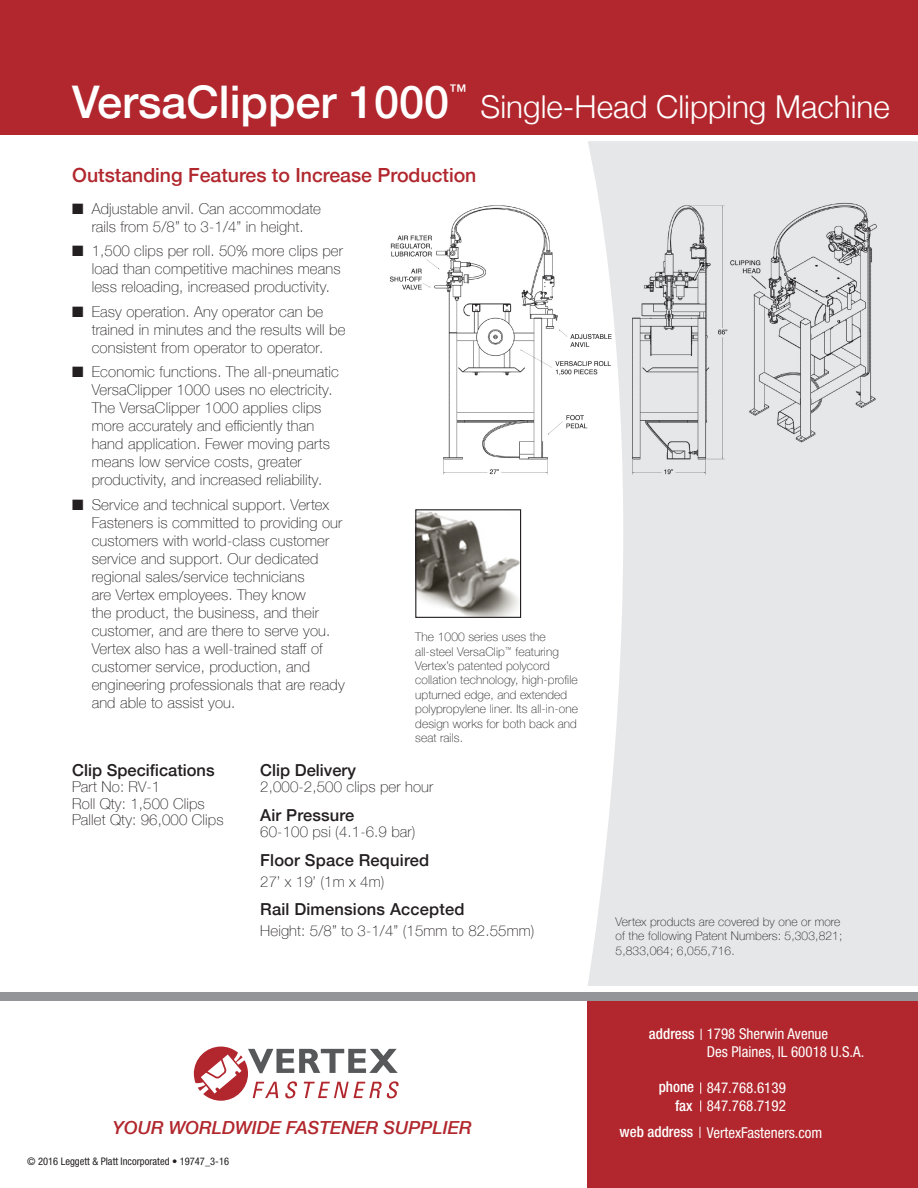
<style>
.page{position:relative;width:918px;height:1188px;background:#fff}
.page>*{position:absolute;margin:0;border:0;box-sizing:border-box;transform-origin:0 0}
.t1{font:500 45px "Helvetica Neue";color:#fff}
.t2{font:300 31.5px "Helvetica Neue";color:#fff}
.t3{font:500 19.5px "Helvetica Neue";color:#b1272d}
.t4{font:italic 500 18px "Helvetica Neue";color:#b1272d}
.t5{font:500 17.55px "Helvetica Neue";color:#fff}
.t6{font:500 16.5px "Helvetica Neue";letter-spacing:.01em;color:#231f20}
.t7{font:100 15px/18px "Helvetica Neue";letter-spacing:.01em;color:#231f20}
.t8{font:condensed 15px "Helvetica Neue";color:#fff}
.t9{font:500 condensed 15px "Helvetica Neue";color:#fff}
.t10{font:100 12px/14.4px "Helvetica Neue";letter-spacing:.01em;color:#231f20}
.t11{font:condensed 10.5px "Helvetica Neue";color:#231f20}
</style>
<div class="page">
<svg style="left:588px;top:141px;width:330px;height:845px;fill:#e6e7e9"></svg>
<div style="left:0;top:0;width:918px;height:135px;background:#b1272d"></div>
<div style="left:588px;top:997px;width:330px;height:191px;background:#b1272d"></div>
<div style="left:0;top:992px;width:918px;height:9px;background:#939598"></div>
<img style="left:417px;top:511px;width:102px;height:105px">
<div style="left:415px;top:509px;width:106px;height:109px;border:1px solid #231f20"></div>
<div style="left:375px;top:181px;width:518px;height:312px;background:linear-gradient(to right,#fff,#dfe0e3)"></div>
<img style="left:386px;top:189px;width:495px;height:288px">
<svg style="left:700px;top:1100px;width:1px;height:12px"></svg>
<svg style="left:700px;top:1082px;width:1px;height:12px"></svg>
<svg style="left:194px;top:1047px;width:205px;height:54px"></svg>
<p class="t1" style="left:72px;top:66px;width:378px">VersaClipper 1000</p>
<p class="t5" style="left:449px;top:77px;width:19px">™</p>
<p class="t2" style="left:481px;top:81px;width:411px">Single-Head Clipping Machine</p>
<p class="t3" style="left:72px;top:159px;width:406px">Outstanding Features to Increase Production</p>
<p class="t7" style="left:72px;top:199px;width:250px;text-align:center">■ Adjustable anvil. Can accommodate rails from 5/8” to 3-1/4” in height.</p>
<p class="t7" style="left:92px;top:241px;width:253px;text-indent:-20px">■ 1,500 clips per roll. 50% more clips per load than competitive machines means less reloading, increased productivity.</p>
<p class="t7" style="left:92px;top:302px;width:255px;text-indent:-20px">■ Easy operation. Any operator can be trained in minutes and the results will be consistent from operator to operator.</p>
<p class="t7" style="left:92px;top:362px;width:249px;text-indent:-20px">■ Economic functions. The all-pneumatic VersaClipper 1000 uses no electricity.<br>The VersaClipper 1000 applies clips more accurately and efficiently than hand application. Fewer moving parts means low service costs, greater productivity, and increased reliability.</p>
<p class="t7" style="left:92px;top:495px;width:254px;text-indent:-20px">■ Service and technical support. Vertex Fasteners is committed to providing our customers with world-class customer service and support. Our dedicated regional sales/service technicians<br>are Vertex employees. They know<br>the product, the business, and their customer, and are there to serve you.<br>Vertex also has a well-trained staff of customer service, production, and engineering professionals that are ready and able to assist you.</p>
<p class="t10" style="left:415px;top:629px;width:164px">The 1000 series uses the all-steel VersaClip<sup>™</sup> featuring<br>Vertex’s patented polycord collation technology, high-profile upturned edge, and extended polypropylene liner. Its all-in-one design works for both back and seat rails.</p>
<p class="t6" style="left:72px;top:757px;width:144px">Clip Specifications</p>
<p class="t7" style="left:72px;top:777px;width:89px">Part No: RV-1</p>
<p class="t7" style="left:72px;top:794px;width:134px">Roll Qty: 1,500 Clips</p>
<p class="t7" style="left:72px;top:810px;width:153px">Pallet Qty: 96,000 Clips</p>
<p class="t6" style="left:260px;top:757px;width:97px">Clip Delivery</p>
<p class="t7" style="left:260px;top:777px;width:175px">2,000-2,500 clips per hour</p>
<p class="t6" style="left:260px;top:802px;width:96px">Air Pressure</p>
<p class="t7" style="left:260px;top:822px;width:157px">60-100 psi (4.1-6.9 bar)</p>
<p class="t6" style="left:260px;top:847px;width:170px">Floor Space Required</p>
<p class="t7" style="left:260px;top:872px;width:126px">27’ x 19’ (1m x 4m)</p>
<p class="t6" style="left:260px;top:896px;width:206px">Rail Dimensions Accepted</p>
<p class="t7" style="left:260px;top:921px;width:276px">Height: 5/8” to 3-1/4” (15mm to 82.55mm)</p>
<p class="t4" style="left:113px;top:1112px;width:361px">YOUR WORLDWIDE FASTENER SUPPLIER</p>
<p class="t11" style="left:27px;top:1155px;width:203px">© 2016 Leggett &amp; Platt Incorporated • 19747_3-16</p>
<p class="t10" style="left:616px;top:914px;width:226px">Vertex products are covered by one or more</p>
<p class="t10" style="left:616px;top:928px;width:228px">of the following Patent Numbers: 5,303,821;</p>
<p class="t10" style="left:616px;top:943px;width:121px">5,833,064; 6,055,716.</p>
<p class="t9" style="left:649px;top:1025px;width:47px">address</p>
<p class="t8" style="left:707px;top:1025px;width:123px">1798 Sherwin Avenue</p>
<p class="t8" style="left:707px;top:1043px;width:159px">Des Plaines, IL 60018 U.S.A.</p>
<p class="t8" style="left:707px;top:1079px;width:81px">847.768.6139</p>
<p class="t8" style="left:707px;top:1097px;width:81px">847.768.7192</p>
<p class="t9" style="left:620px;top:1123px;width:75px">web address</p>
<p class="t8" style="left:707px;top:1124px;width:117px">VertexFasteners.com</p>
<p class="t9" style="left:659px;top:1078px;width:37px">phone</p>
<p class="t9" style="left:675px;top:1096px;width:19px">fax</p>
</div>
